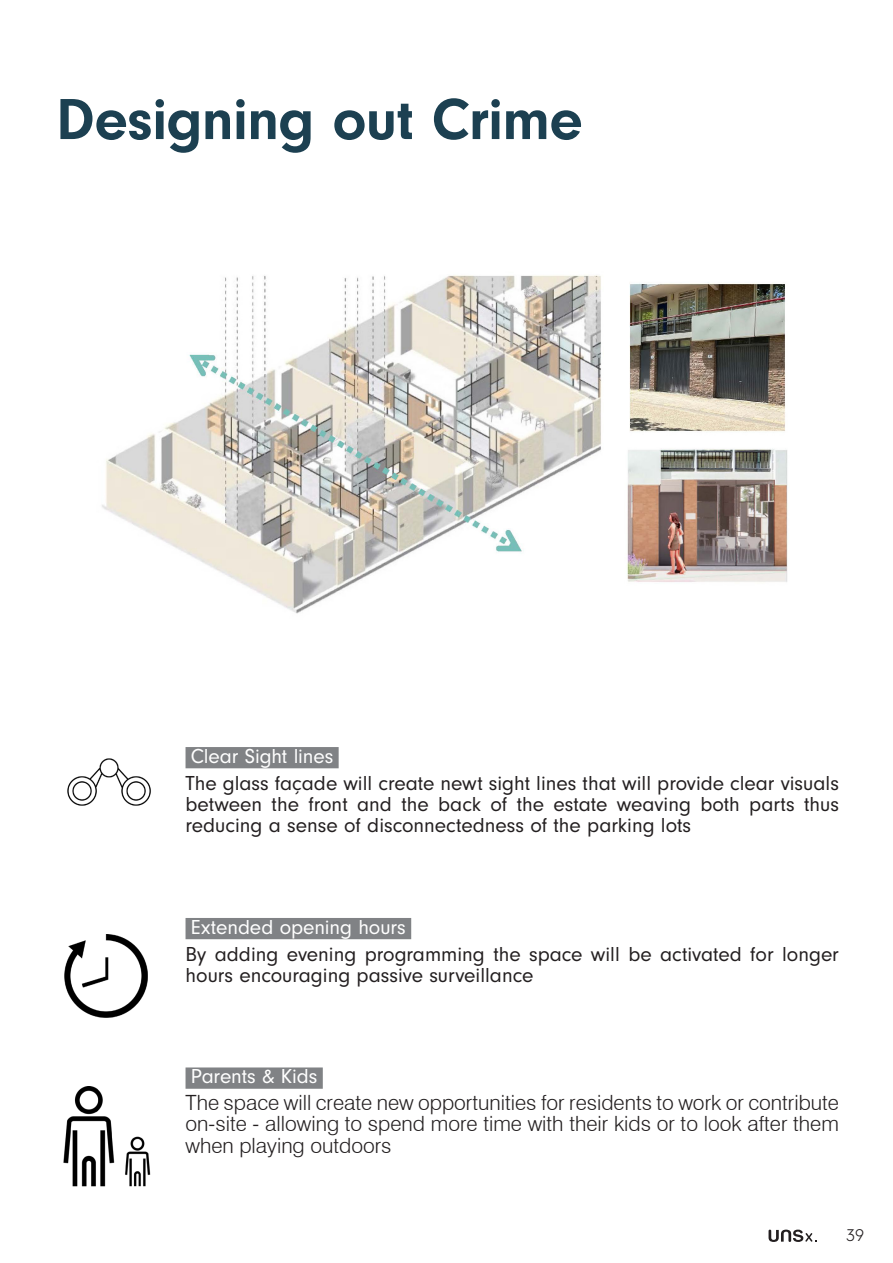
<style>
.page{position:relative;width:893px;height:1263px;background:#fff}
.page>*{position:absolute;margin:0;border:0;box-sizing:border-box;transform-origin:0 0}
.page_title_orange{font:700 60px "Neuzeit Gro";letter-spacing:-.01em;color:#1c4051}
.Projecttekst_swiss{font:21px/21.3px "Neuzeit Gro";color:#231f20;text-align:justify}
.Projecttekst_swiss-2{font:300 21px/21.3px "Swiss 721 BT";color:#231f20;text-align:justify}
.Text_-_header__black{font:21px "Neuzeit Gro";letter-spacing:-.005em;color:#fff}
.t1{font:300 18px "Neuzeit Gro";color:#231f20}
</style>
<div class="page">
<svg style="left:768px;top:1229px;width:48px;height:13px"></svg>
<div style="left:186px;top:747px;width:153px;height:21px;background:#808285"></div>
<div style="left:186px;top:918px;width:225px;height:21px;background:#808285"></div>
<div style="left:186px;top:1067px;width:137px;height:22px;background:#808285"></div>
<img style="left:67px;top:758px;width:84px;height:48px">
<img style="left:64px;top:935px;width:84px;height:83px">
<img style="left:63px;top:1087px;width:88px;height:100px">
<img style="left:102px;top:275px;width:686px;height:339px">
<div style="left:421px;top:593px;width:315px;height:83px;background:#fff"></div>
<p class="page_title_orange" style="left:56px;top:86px;width:528px">Designing out Crime</p>
<p class="Text_-_header__black" style="left:191px;top:745px;width:144px">Clear Sight lines</p>
<p class="Projecttekst_swiss" style="left:186px;top:772px;width:655px">The glass façade will create newt sight lines that will provide clear visuals between the front and the back of the estate weaving both parts thus reducing a sense of disconnectedness of the parking lots</p>
<p class="Text_-_header__black" style="left:191px;top:916px;width:217px">Extended opening hours</p>
<p class="Projecttekst_swiss" style="left:186px;top:943px;width:655px">By adding evening programming the space will be activated for longer hours encouraging passive surveillance</p>
<p class="Text_-_header__black" style="left:191px;top:1065px;width:128px">Parents &amp; Kids</p>
<p class="Projecttekst_swiss-2" style="left:186px;top:1092px;width:655px">The space will create new opportunities for residents to work or contribute on-site - allowing to spend more time with their kids or to look after them when playing outdoors</p>
<p class="t1" style="left:846px;top:1226px;width:19px">39</p>
</div>
